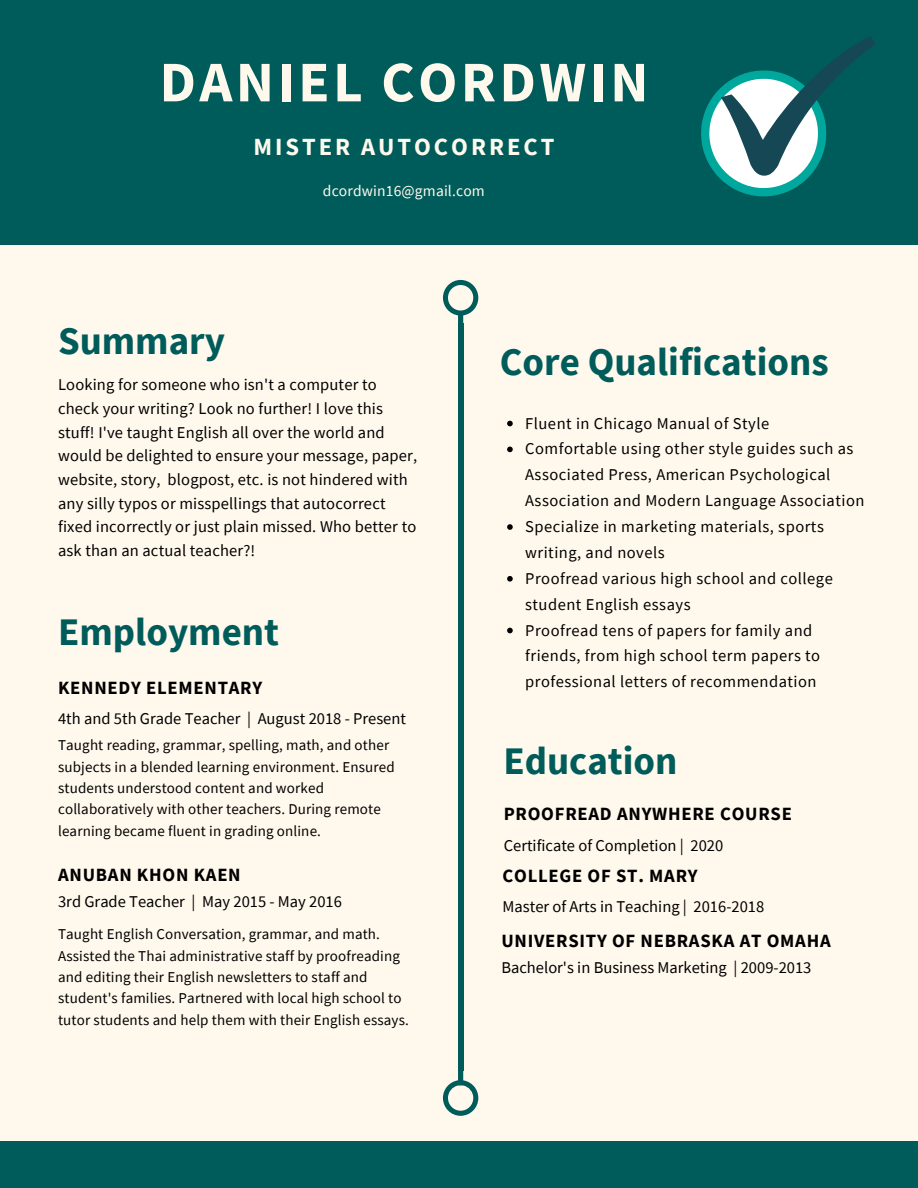
<style>
.page{position:relative;width:918px;height:1188px;background:#fff9ed}
.page>*{position:absolute;margin:0;border:0;box-sizing:border-box;transform-origin:0 0}
.t1{font:700 57.45px "Source Sans Pro";letter-spacing:.06em;color:#fff9ed}
.t2{font:700 39px "Source Sans Pro";color:#005c5a}
.t3{font:700 24.6px "Source Sans Pro";letter-spacing:.12em;color:#fff9ed}
.t4{font:700 18.75px "Source Sans Pro";letter-spacing:.04em;color:#000}
.t5{font:16.5px/23.7px "Source Sans Pro";letter-spacing:.01em;color:#000}
.t6{font:16.5px/25.8px "Source Sans Pro";letter-spacing:.03em;color:#000}
.t7{font:15.6px "Source Sans Pro";letter-spacing:.01em;color:#fff9ed}
.t8{font:15px/21.3px "Source Sans Pro";letter-spacing:.01em;color:#000}
</style>
<div class="page">
<div style="left:0;top:0;width:918px;height:245px;background:#005c5a"></div>
<div style="left:458px;top:323px;width:5px;height:747px;background:#005c5a"></div>
<svg style="left:443px;top:280px;width:35px;height:43px"></svg>
<svg style="left:443px;top:1070px;width:35px;height:46px"></svg>
<div style="left:0;top:1141px;width:918px;height:47px;background:#005c5a"></div>
<svg style="left:701px;top:36px;width:174px;height:160px"></svg>
<svg style="left:507px;top:421px;width:6px;height:5px"></svg>
<svg style="left:507px;top:447px;width:6px;height:5px"></svg>
<svg style="left:507px;top:524px;width:6px;height:6px"></svg>
<svg style="left:507px;top:576px;width:6px;height:6px"></svg>
<svg style="left:507px;top:628px;width:6px;height:5px"></svg>
<h1 class="t1" style="left:160px;top:45px;width:490px">DANIEL CORDWIN</h1>
<h3 class="t3" style="left:253px;top:130px;width:303px">MISTER AUTOCORRECT</h3>
<p class="t7" style="left:323px;top:181px;width:163px">dcordwin16@gmail.com</p>
<h2 class="t2" style="left:58px;top:315px;width:169px">Summary</h2>
<p class="t5" style="left:58px;top:373px;width:361px">Looking for someone who isn't a computer to check your writing? Look no further! I love this stuff! I've taught English all over the world and would be delighted to ensure your message, paper, website, story, blogpost, etc. is not hindered with any silly typos or misspellings that autocorrect fixed incorrectly or just plain missed. Who better to ask than an actual teacher?!</p>
<h2 class="t2" style="left:58px;top:607px;width:223px">Employment</h2>
<p class="t4" style="left:58px;top:676px;width:206px">KENNEDY ELEMENTARY</p>
<p class="t5" style="left:58px;top:706px;width:349px">4th and 5th Grade Teacher | August 2018 - Present</p>
<p class="t8" style="left:58px;top:734px;width:338px">Taught reading, grammar, spelling, math, and other subjects in a blended learning environment. Ensured students understood content and worked collaboratively with other teachers. During remote learning became fluent in grading online.</p>
<p class="t4" style="left:58px;top:862px;width:184px">ANUBAN KHON KAEN</p>
<p class="t5" style="left:58px;top:890px;width:285px">3rd Grade Teacher | May 2015 - May 2016</p>
<p class="t8" style="left:58px;top:923px;width:352px">Taught English Conversation, grammar, and math.<br>Assisted the Thai administrative staff by proofreading and editing their English newsletters to staff and student's families. Partnered with local high school to tutor students and help them with their English essays.</p>
<h2 class="t2" style="left:500px;top:337px;width:330px">Core Qualifications</h2>
<p class="t6" style="left:525px;top:410px;width:341px">Fluent in Chicago Manual of Style Comfortable using other style guides such as Associated Press, American Psychological Association and Modern Language Association Specialize in marketing materials, sports writing, and novels<br>Proofread various high school and college student English essays<br>Proofread tens of papers for family and friends, from high school term papers to professional letters of recommendation</p>
<h2 class="t2" style="left:503px;top:736px;width:176px">Education</h2>
<p class="t4" style="left:504px;top:802px;width:290px">PROOFREAD ANYWHERE COURSE</p>
<p class="t5" style="left:504px;top:833px;width:221px">Certificate of Completion | 2020</p>
<p class="t4" style="left:503px;top:864px;width:197px">COLLEGE OF ST. MARY</p>
<p class="t5" style="left:503px;top:895px;width:263px">Master of Arts in Teaching | 2016-2018</p>
<p class="t4" style="left:501px;top:929px;width:331px">UNIVERSITY OF NEBRASKA AT OMAHA</p>
<p class="t5" style="left:501px;top:955px;width:312px">Bachelor's in Business Marketing | 2009-2013</p>
</div>
